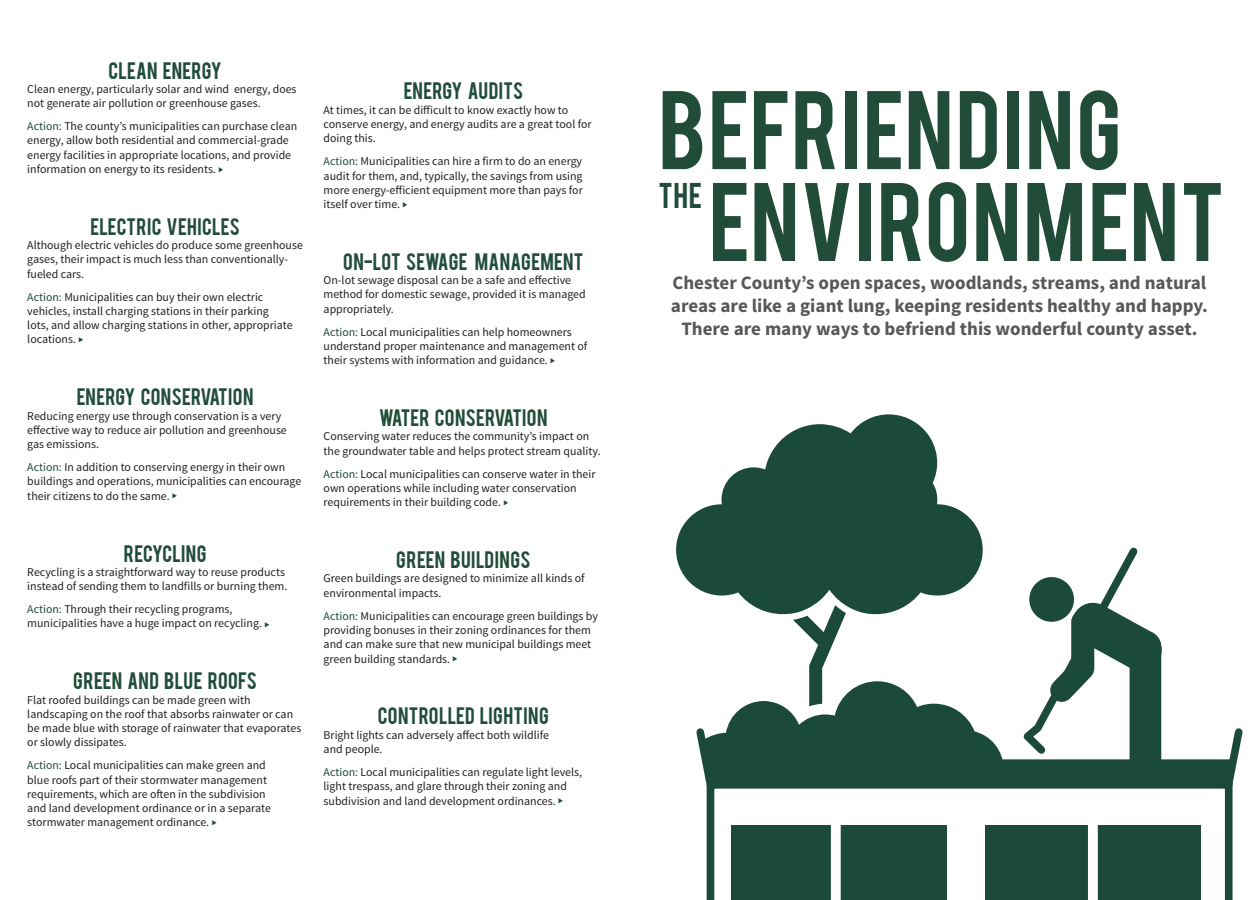
<style>
.page{position:relative;width:1260px;height:900px;background:#fff}
.page>*{position:absolute;margin:0;border:0;box-sizing:border-box;transform-origin:0 0}
.t1{font:87.62px "Bebas";letter-spacing:.025em;color:#224c3a}
.t2{font:28.12px "Bebas";color:#224c3a}
.t3{font:700 19px/22.8px "Source Sans Pro";color:#57585a;text-align:center}
.t4{font:18.75px "Bebas";letter-spacing:.015em;color:#214d3a}
.t5{font:18.75px "Bebas";color:#214c39}
.paragraphs{font:11.88px/14.2px "Source Sans Pro";color:#231f20}
.s1{color:#214c39}
</style>
<div class="page">
<svg style="left:707px;top:794px;width:526px;height:106px"></svg>
<svg style="left:676px;top:414px;width:306px;height:170px;fill:#1b4b38"></svg>
<div style="left:985px;top:826px;width:216px;height:74px;background:#1b4b38"></div>
<div style="left:731px;top:826px;width:216px;height:74px;background:#1b4b38"></div>
<div style="left:1088px;top:809px;width:10px;height:91px;background:#fff"></div>
<div style="left:831px;top:809px;width:10px;height:91px;background:#fff"></div>
<svg style="left:691px;top:541px;width:552px;height:253px"></svg>
<p class="t5" style="left:109px;top:57px;width:115px">CLEAN ENERGY</p>
<p class="paragraphs" style="left:27px;top:82px;width:271px">Clean energy, particularly solar and wind energy, does not generate air pollution or greenhouse gases.</p>
<p class="paragraphs" style="left:27px;top:119px;width:271px"><span class="s1">Action:</span> The county’s municipalities can purchase clean energy, allow both residential and commercial-grade energy facilities in appropriate locations, and provide information on energy to its residents. <span class="s1">◆</span></p>
<p class="t4" style="left:90px;top:213px;width:151px">ELECTRIC VEHICLES</p>
<p class="paragraphs" style="left:27px;top:238px;width:277px">Although electric vehicles do produce some greenhouse gases, their impact is much less than conventionally&shy;fueled cars.</p>
<p class="paragraphs" style="left:27px;top:290px;width:267px"><span class="s1">Action:</span> Municipalities can buy their own electric vehicles, install charging stations in their parking lots, and allow charging stations in other, appropriate locations. <span class="s1">◆</span></p>
<p class="t4" style="left:77px;top:383px;width:178px">ENERGY CONSERVATION</p>
<p class="paragraphs" style="left:27px;top:409px;width:261px">Reducing energy use through conservation is a very effective way to reduce air pollution and greenhouse gas emissions.</p>
<p class="paragraphs" style="left:27px;top:460px;width:275px"><span class="s1">Action:</span> In addition to conserving energy in their own buildings and operations, municipalities can encourage their citizens to do the same. <span class="s1">◆</span></p>
<p class="t5" style="left:124px;top:540px;width:84px">RECYCLING</p>
<p class="paragraphs" style="left:27px;top:565px;width:262px">Recycling is a straightforward way to reuse products instead of sending them to landfills or burning them.</p>
<p class="paragraphs" style="left:27px;top:602px;width:244px"><span class="s1">Action:</span> Through their recycling programs, municipalities have a huge impact on recycling. <span class="s1">◆</span></p>
<p class="t4" style="left:73px;top:667px;width:185px">GREEN AND BLUE ROOFS</p>
<p class="paragraphs" style="left:27px;top:693px;width:276px">Flat roofed buildings can be made green with landscaping on the roof that absorbs rainwater or can be made blue with storage of rainwater that evaporates or slowly dissipates.</p>
<p class="paragraphs" style="left:27px;top:759px;width:245px"><span class="s1">Action:</span> Local municipalities can make green and blue roofs part of their stormwater management requirements, which are often in the subdivision and land development ordinance or in a separate stormwater management ordinance. <span class="s1">◆</span></p>
<p class="t4" style="left:404px;top:77px;width:121px">ENERGY AUDITS</p>
<p class="paragraphs" style="left:324px;top:103px;width:270px">At times, it can be difficult to know exactly how to conserve energy, and energy audits are a great tool for doing this.</p>
<p class="paragraphs" style="left:324px;top:154px;width:261px;text-align:justify"><span class="s1">Action:</span> Municipalities can hire a firm to do an energy audit for them, and, typically, the savings from using more energy-efficient equipment more than pays for itself over time. <span class="s1">◆</span></p>
<p class="t4" style="left:343px;top:248px;width:242px">ON-LOT SEWAGE MANAGEMENT</p>
<p class="paragraphs" style="left:324px;top:273px;width:264px">On-lot sewage disposal can be a safe and effective method for domestic sewage, provided it is managed appropriately.</p>
<p class="paragraphs" style="left:324px;top:325px;width:265px"><span class="s1">Action:</span> Local municipalities can help homeowners understand proper maintenance and management of their systems with information and guidance. <span class="s1">◆</span></p>
<p class="t4" style="left:379px;top:404px;width:170px">WATER CONSERVATION</p>
<p class="paragraphs" style="left:324px;top:430px;width:279px">Conserving water reduces the community’s impact on the groundwater table and helps protect stream quality.</p>
<p class="paragraphs" style="left:324px;top:467px;width:273px"><span class="s1">Action:</span> Local municipalities can conserve water in their own operations while including water conservation requirements in their building code. <span class="s1">◆</span></p>
<p class="t4" style="left:396px;top:546px;width:136px">GREEN BUILDINGS</p>
<p class="paragraphs" style="left:324px;top:572px;width:263px">Green buildings are designed to minimize all kinds of environmental impacts.</p>
<p class="paragraphs" style="left:324px;top:609px;width:276px"><span class="s1">Action:</span> Municipalities can encourage green buildings by providing bonuses in their zoning ordinances for them and can make sure that new municipal buildings meet green building standards. <span class="s1">◆</span></p>
<p class="t4" style="left:378px;top:702px;width:172px">CONTROLLED LIGHTING</p>
<p class="paragraphs" style="left:324px;top:728px;width:227px">Bright lights can adversely affect both wildlife and people.</p>
<p class="paragraphs" style="left:324px;top:765px;width:260px"><span class="s1">Action:</span> Local municipalities can regulate light levels, light trespass, and glare through their zoning and subdivision and land development ordinances. <span class="s1">◆</span></p>
<p class="t1" style="left:659px;top:66px;width:464px">BEFRIENDING</p>
<p class="t2" style="left:659px;top:175px;width:45px">THE</p>
<p class="t1" style="left:709px;top:158px;width:517px">ENVIRONMENT</p>
<p class="t3" style="left:671px;top:272px;width:538px">Chester County’s open spaces, woodlands, streams, and natural areas are like a giant lung, keeping residents healthy and happy.<br>There are many ways to befriend this wonderful county asset.</p>
</div>
